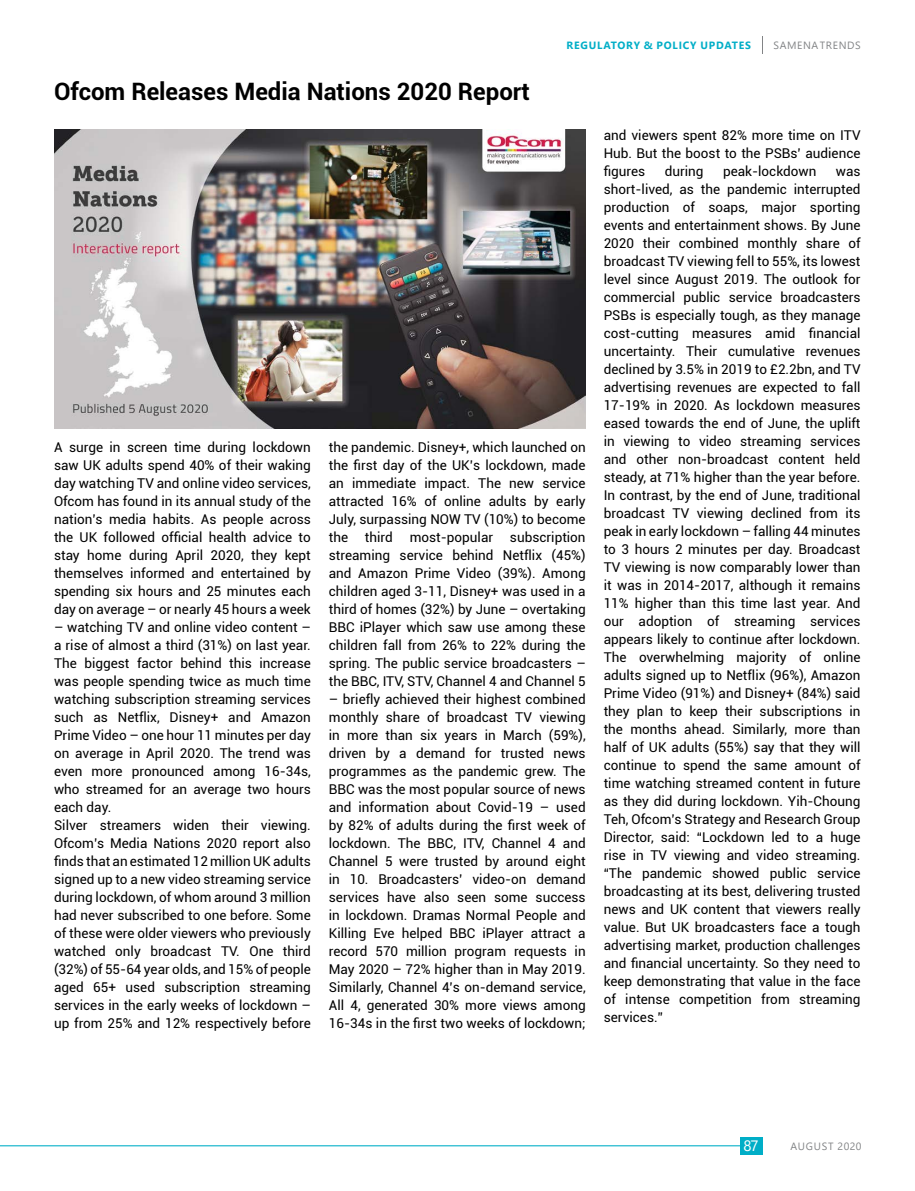
<style>
.page{position:relative;width:915px;height:1191px;background:#fff}
.page>*{position:absolute;margin:0;border:0;box-sizing:border-box;transform-origin:0 0}
.t1{font:700 24px "Roboto";color:#000}
.t2{font:15px "Segoe UI";color:#fff}
.t3{font:13.5px/18px "Roboto";color:#000;text-align:justify}
.t4{font:700 10.5px "Segoe UI";letter-spacing:.075em;color:#00aec7}
.t5{font:10.5px "Segoe UI";letter-spacing:.06em;color:#828486}
</style>
<div class="page">
<hr style="left:0;top:1145px;width:742px;height:1px;background:#00aec7">
<div style="left:739px;top:1137px;width:23px;height:17px;background:#00aec7"></div>
<img style="left:54px;top:130px;width:531px;height:298px">
<h1 class="t1" style="left:54px;top:75px;width:477px">Ofcom Releases Media Nations 2020 Report</h1>
<p class="t4" style="left:566px;top:35px;width:186px">REGULATORY &amp; POLICY UPDATES</p>
<p class="t5" style="left:773px;top:35px;width:89px">SAMENA TRENDS</p>
<p class="t3" style="left:54px;top:437px;width:258px">A surge in screen time during lockdown saw UK adults spend 40% of their waking day watching TV and online video services, Ofcom has found in its annual study of the nation’s media habits. As people across the UK followed official health advice to stay home during April 2020, they kept themselves informed and entertained by spending six hours and 25 minutes each day on average – or nearly 45 hours a week</p>
<p class="t3" style="left:54px;top:617px;width:258px;text-align:left">– watching TV and online video content – a rise of almost a third (31%) on last year.<br>The biggest factor behind this increase was people spending twice as much time watching subscription streaming services such as Netflix, Disney+ and Amazon Prime Video – one hour 11 minutes per day on average in April 2020. The trend was even more pronounced among 16-34s, who streamed for an average two hours each day.<br>Silver streamers widen their viewing.<br>Ofcom’s Media Nations 2020 report also finds that an estimated 12 million UK adults signed up to a new video streaming service during lockdown, of whom around 3 million had never subscribed to one before. Some of these were older viewers who previously watched only broadcast TV. One third (32%) of 55-64 year olds, and 15% of people aged 65+ used subscription streaming services in the early weeks of lockdown – up from 25% and 12% respectively before</p>
<p class="t3" style="left:329px;top:438px;width:258px">the pandemic. Disney+, which launched on the first day of the UK’s lockdown, made an immediate impact. The new service attracted 16% of online adults by early July, surpassing NOW TV (10%) to become the third most-popular subscription streaming service behind Netflix (45%) and Amazon Prime Video (39%). Among children aged 3-11, Disney+ was used in a third of homes (32%) by June – overtaking BBC iPlayer which saw use among these children fall from 26% to 22% during the spring. The public service broadcasters – the BBC, ITV, STV, Channel 4 and Channel 5</p>
<p class="t3" style="left:329px;top:690px;width:258px">– briefly achieved their highest combined monthly share of broadcast TV viewing in more than six years in March (59%), driven by a demand for trusted news programmes as the pandemic grew. The BBC was the most popular source of news and information about Covid-19 – used by 82% of adults during the first week of lockdown. The BBC, ITV, Channel 4 and Channel 5 were trusted by around eight in 10. Broadcasters’ video-on demand services have also seen some success in lockdown. Dramas Normal People and Killing Eve helped BBC iPlayer attract a record 570 million program requests in May 2020 – 72% higher than in May 2019.<br>Similarly, Channel 4’s on-demand service, All 4, generated 30% more views among 16-34s in the first two weeks of lockdown;</p>
<p class="t3" style="left:603px;top:125px;width:258px">and viewers spent 82% more time on ITV Hub. But the boost to the PSBs’ audience figures</p>
<p class="t3" style="left:664px;top:161px;width:40px">during</p>
<p class="t3" style="left:722px;top:161px;width:95px">peak-lockdown</p>
<p class="t3" style="left:603px;top:161px;width:258px;text-indent:232px">was short-lived, as the pandemic interrupted production of soaps, major sporting events and entertainment shows. By June 2020 their combined monthly share of broadcast TV viewing fell to 55%, its lowest level since August 2019. The outlook for commercial public service broadcasters PSBs is especially tough, as they manage cost-cutting measures amid financial uncertainty. Their cumulative revenues declined by 3.5% in 2019 to £2.2bn, and TV advertising revenues are expected to fall 17-19% in 2020. As lockdown measures eased towards the end of June, the uplift in viewing to video streaming services and other non-broadcast content held steady, at 71% higher than the year before.<br>In contrast, by the end of June, traditional broadcast TV viewing declined from its peak in early lockdown – falling 44 minutes to 3 hours 2 minutes per day. Broadcast TV viewing is now comparably lower than it was in 2014-2017, although it remains 11% higher than this time last year. And our adoption of streaming services appears likely to continue after lockdown.<br>The overwhelming majority of online adults signed up to Netflix (96%), Amazon Prime Video (91%) and Disney+ (84%) said they plan to keep their subscriptions in the months ahead. Similarly, more than half of UK adults (55%) say that they will continue to spend the same amount of time watching streamed content in future as they did during lockdown. Yih-Choung Teh, Ofcom’s Strategy and Research Group Director, said: “Lockdown led to a huge rise in TV viewing and video streaming. “The pandemic showed public service broadcasting at its best, delivering trusted news and UK content that viewers really value. But UK broadcasters face a tough advertising market, production challenges and financial uncertainty. So they need to keep demonstrating that value in the face of intense competition from streaming services.”</p>
<p class="t2" style="left:743px;top:1131px;width:17px">87</p>
<p class="t5" style="left:790px;top:1136px;width:73px">AUGUST 2020</p>
</div>
